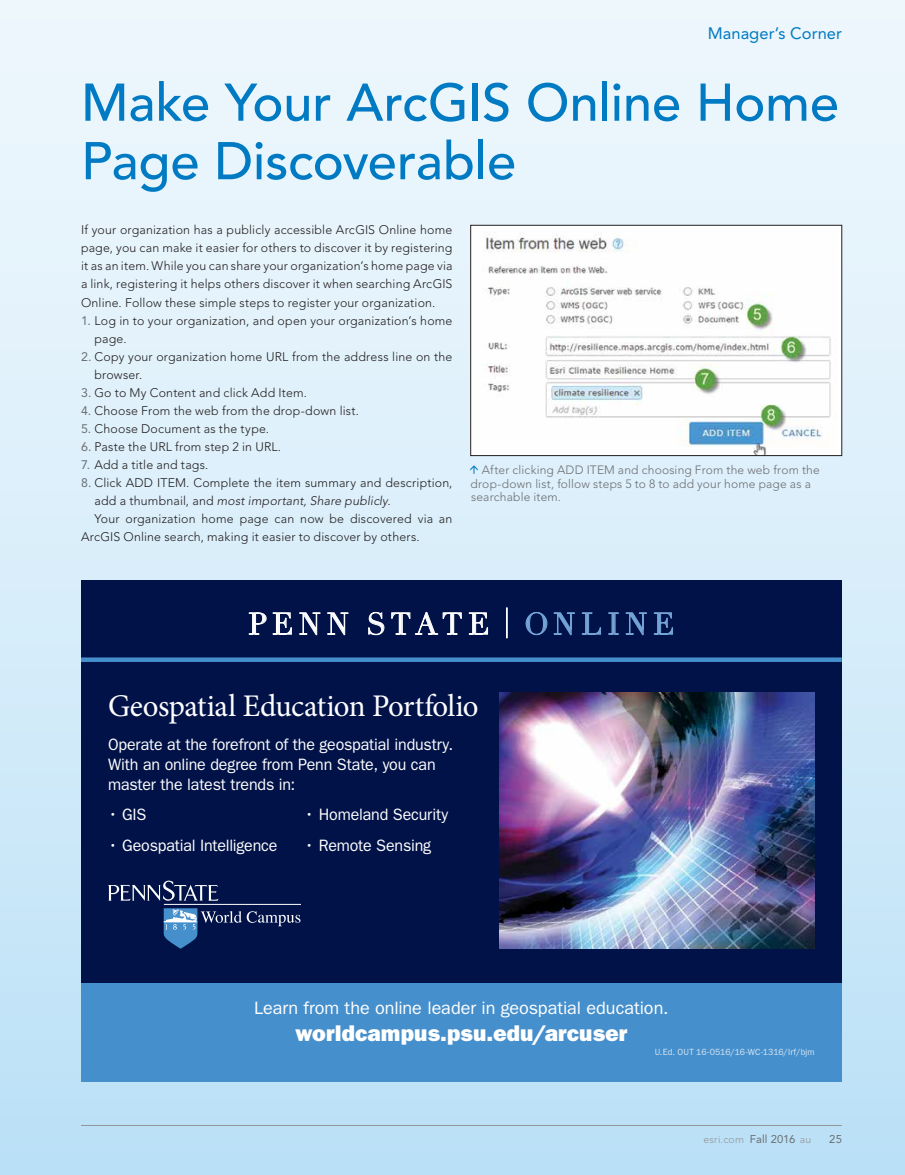
<style>
.page{position:relative;width:905px;height:1175px;background:#fff}
.page>*{position:absolute;margin:0;border:0;box-sizing:border-box;transform-origin:0 0}
.t1{font:500 52.5px/58.5px "Avenir LT Std";letter-spacing:-.005em;color:#007ac2}
.t2{font:31.5px "Minion Pro";letter-spacing:-.015em;color:#fff}
.t3{font:29.85px "Didot";letter-spacing:.195em;color:#fff}
.t4{font:22.8px "ITC Franklin Gothic Std Hvy";letter-spacing:.005em;color:#fff}
.t5{font:18px "ITC Franklin Gothic Std";letter-spacing:-.005em;color:#fff}
.t6{font:16.5px/19.8px "ITC Franklin Gothic Std";letter-spacing:-.01em;color:#fff}
.t7{font:16.5px "Avenir LT Std";letter-spacing:.005em;color:#007ac2}
.t8{font:300 12.3px/18px "Avenir LT Std";letter-spacing:.015em;color:#231f20}
.t9{font:italic 300 12.3px "Avenir LT Std";letter-spacing:.015em;color:#231f20}
.t10{font:300 12px/13.5px "Avenir LT Std";letter-spacing:.015em;color:#6d6e71}
.t11{font:11.25px "Avenir LT Std";color:#6d6e71}
.t12{font:300 10.5px "Avenir LT Std";letter-spacing:.025em;color:#939598}
.t13{font:9px "ITC Franklin Gothic Std";letter-spacing:.01em;color:#fff}
.t14{font:6.6px "ITC Franklin Gothic Std";letter-spacing:.03em;color:#fff}
.s1{font-weight:400;color:#6d6e71}
.s2{font-style:normal}
.s3{color:#75a4d7}
.s4{font-weight:400;font-size:11.25px;color:#6d6e71}
</style>
<div class="page">
<div style="left:0;top:0;width:904px;height:1174px;background:linear-gradient(to bottom,#f1f8fd,#bce1f7)"></div>
<div style="left:81px;top:580px;width:760px;height:404px;background:#001248"></div>
<img style="left:500px;top:692px;width:314px;height:256px">
<svg style="left:249px;top:612px;width:43px;height:23px"></svg>
<svg style="left:299px;top:612px;width:21px;height:23px"></svg>
<svg style="left:327px;top:612px;width:21px;height:23px"></svg>
<svg style="left:368px;top:612px;width:16px;height:23px"></svg>
<svg style="left:391px;top:612px;width:71px;height:23px"></svg>
<svg style="left:468px;top:612px;width:20px;height:23px"></svg>
<div style="left:506px;top:607px;width:1px;height:31px;border:1px solid #fff"></div>
<svg style="left:526px;top:612px;width:21px;height:23px"></svg>
<svg style="left:554px;top:612px;width:20px;height:23px"></svg>
<svg style="left:582px;top:612px;width:19px;height:22px"></svg>
<svg style="left:608px;top:612px;width:10px;height:22px"></svg>
<svg style="left:626px;top:612px;width:20px;height:23px"></svg>
<svg style="left:654px;top:612px;width:18px;height:22px"></svg>
<div style="left:81px;top:657px;width:760px;height:5px;background:#458fcc"></div>
<svg style="left:108px;top:880px;width:111px;height:21px"></svg>
<hr style="left:164px;top:904px;width:137px;height:1px;background:#fff">
<svg style="left:164px;top:908px;width:136px;height:40px"></svg>
<div style="left:81px;top:983px;width:760px;height:99px;background:#458fcc"></div>
<img style="left:472px;top:227px;width:365px;height:227px">
<div style="left:470px;top:225px;width:372px;height:231px;border:1px solid #231f20"></div>
<hr style="left:81px;top:1125px;width:761px;height:1px;background:#939598">
<svg style="left:470px;top:465px;width:8px;height:9px"></svg>
<h3 class="t7" style="left:707px;top:24px;width:136px">Manager’s Corner</h3>
<h1 class="t1" style="left:81px;top:75px;width:759px">Make Your ArcGIS Online Home<br>Page Discoverable</h1>
<p class="t8" style="left:81px;top:221px;width:373px;text-align:justify">If your organization has a publicly accessible ArcGIS Online home page, you can make it easier for others to discover it by registering it as an item. While you can share your organization’s home page via a link, registering it helps others discover it when searching ArcGIS Online. Follow these simple steps to register your organization.</p>
<p class="t8" style="left:95px;top:311px;width:359px;text-indent:-14px"><span class="s1">1.</span> Log in to your organization, and open your organization’s home page.</p>
<p class="t8" style="left:95px;top:347px;width:359px;text-indent:-14px"><span class="s1">2.</span> Copy your organization home URL from the address line on the browser.</p>
<p class="t8" style="left:81px;top:383px;width:227px"><span class="s1">3.</span> Go to My Content and click Add Item.</p>
<p class="t8" style="left:81px;top:401px;width:279px"><span class="s1">4.</span> Choose From the web from the drop-down list.</p>
<p class="t8" style="left:81px;top:419px;width:190px"><span class="s1">5.</span> Choose Document as the type.</p>
<p class="t8" style="left:81px;top:437px;width:201px"><span class="s1">6.</span> Paste the URL from step 2 in URL.</p>
<p class="t8" style="left:81px;top:455px;width:129px"><span class="s1">7.</span> Add a title and tags.</p>
<p class="t8" style="left:81px;top:473px;width:373px"><span class="s1">8.</span> Click ADD ITEM. Complete the item summary and description,</p>
<p class="t9" style="left:95px;top:493px;width:298px"><span class="s2">add a thumbnail, and</span> most important, Share publicly.</p>
<p class="t8" style="left:95px;top:509px;width:359px">Your organization home page can now be discovered via an</p>
<p class="t8" style="left:81px;top:527px;width:340px">ArcGIS Online search, making it easier to discover by others.</p>
<p class="t10" style="left:470px;top:463px;width:351px;text-indent:11px">After clicking ADD ITEM and choosing From the web from the drop-down list, follow steps 5 to 8 to add your home page as a searchable item.</p>
<h3 class="t3" style="left:248px;top:606px;width:427px">PENN STATE | <span class="s3">ONLINE</span></h3>
<h2 class="t2" style="left:108px;top:684px;width:372px">Geospatial Education Portfolio</h2>
<h3 class="t6" style="left:108px;top:734px;width:346px">Operate at the forefront of the geospatial industry.<br>With an online degree from Penn State, you can master the latest trends in:</h3>
<h3 class="t6" style="left:108px;top:804px;width:40px">• GIS</h3>
<h3 class="t6" style="left:108px;top:835px;width:171px">• Geospatial Intelligence</h3>
<h3 class="t6" style="left:304px;top:804px;width:145px">• Homeland Security</h3>
<h3 class="t6" style="left:304px;top:835px;width:128px">• Remote Sensing</h3>
<h3 class="t5" style="left:254px;top:997px;width:415px">Learn from the online leader in geospatial education.</h3>
<h3 class="t4" style="left:295px;top:1019px;width:334px">worldcampus.psu.edu/arcuser</h3>
<p class="t13" style="left:654px;top:1046px;width:162px">U.Ed. OUT 16-0516/16-WC-1316/lrf/bjm</p>
<p class="t14" style="left:690px;top:1053px;width:126px">U.Ed. OUT 16-0516/16-WC-1316/lrf/bjm</p>
<p class="t12" style="left:703px;top:1133px;width:109px">esri.com <span class="s4">Fall 2016</span> au</p>
<p class="t11" style="left:829px;top:1133px;width:14px">25</p>
</div>
